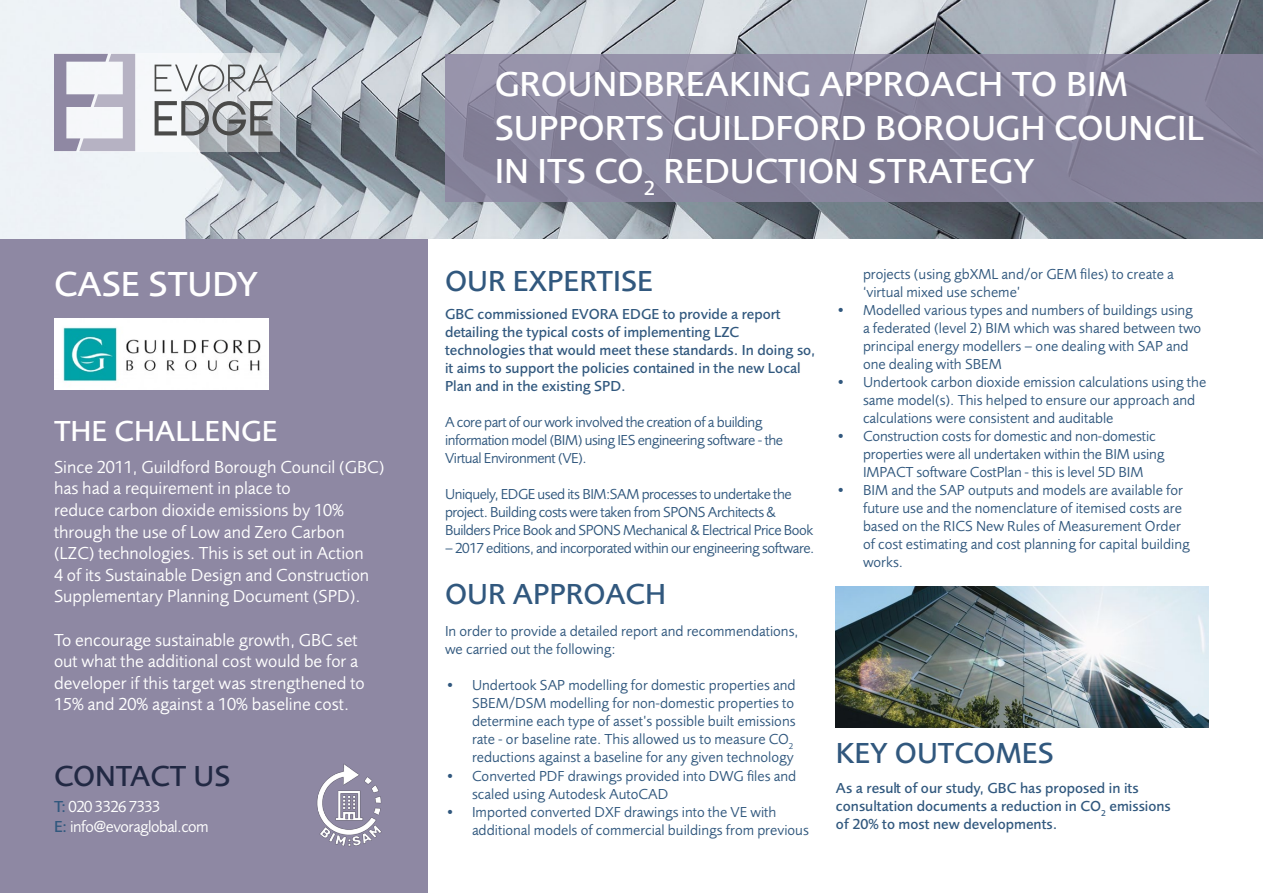
<style>
.page{position:relative;width:1263px;height:893px;background:#fff}
.page>*{position:absolute;margin:0;border:0;box-sizing:border-box;transform-origin:0 0}
.t1{font:500 36px/43.2px "Foundry Sans";color:#fff}
.t2{font:500 30px "Foundry Sans";color:#31587e}
.t3{font:500 30px "Foundry Sans";color:#fff}
.t4{font:500 30px "Foundry Sans";color:#222944}
.t5{font:18px/21.6px "Foundry Sans";color:#fff}
.t6{font:16.5px/19.8px "Foundry Sans";letter-spacing:-.03em;color:#fff}
.t7{font:15px/18px "Foundry Sans";color:#31587e}
.t8{font:15px/18px "Foundry Sans";letter-spacing:-.03em;color:#31587e}
.t9{font:500 15px/18px "Foundry Sans";color:#31587e}
.s1{font-weight:500;color:#31587e}
</style>
<div class="page">
<div style="left:0;top:221px;width:427px;height:672px;background:#8e88a3"></div>
<img style="left:0;top:0;width:1263px;height:238px">
<div style="left:445px;top:54px;width:818px;height:148px;background:linear-gradient(to bottom,#8e8ba3,#827f97)"></div>
<img style="left:54px;top:318px;width:215px;height:72px">
<svg style="left:54px;top:54px;width:226px;height:98px"></svg>
<svg style="left:54px;top:54px;width:81px;height:97px"></svg>
<svg style="left:155px;top:101px;width:118px;height:34px;background:#a1a3a5"></svg>
<svg style="left:155px;top:65px;width:118px;height:26px"></svg>
<img style="left:836px;top:587px;width:373px;height:140px">
<img style="left:317px;top:764px;width:65px;height:83px">
<h1 class="t1" style="left:54px;top:262px;width:206px">CASE STUDY</h1>
<h2 class="t3" style="left:54px;top:413px;width:225px">THE CHALLENGE</h2>
<p class="t5" style="left:54px;top:456px;width:332px">Since 2011, Guildford Borough Council (GBC) has had a requirement in place to<br>reduce carbon dioxide emissions by 10% through the use of Low and Zero Carbon (LZC) technologies. This is set out in Action<br>4 of its Sustainable Design and Construction Supplementary Planning Document (SPD).</p>
<p class="t5" style="left:54px;top:629px;width:312px">To encourage sustainable growth, GBC set out what the additional cost would be for a developer if this target was strengthened to 15% and 20% against a 10% baseline cost.</p>
<h2 class="t4" style="left:54px;top:758px;width:178px">CONTACT US</h2>
<p class="t6" style="left:54px;top:796px;width:156px"><span class="s1">T:</span> 020 3326 7333<br><span class="s1">E:</span> info@evoraglobal.com</p>
<h1 class="t1" style="left:495px;top:63px;width:711px">GROUNDBREAKING APPROACH TO BIM<br>SUPPORTS GUILDFORD BOROUGH COUNCIL<br>IN ITS CO<sub>2</sub> REDUCTION STRATEGY</h1>
<h2 class="t2" style="left:445px;top:263px;width:209px">OUR EXPERTISE</h2>
<p class="t9" style="left:445px;top:305px;width:372px">GBC commissioned EVORA EDGE to provide a report detailing the typical costs of implementing LZC technologies that would meet these standards. In doing so, it aims to support the policies contained in the new Local Plan and in the existing SPD.</p>
<p class="t8" style="left:445px;top:413px;width:340px">A core part of our work involved the creation of a building information model (BIM) using IES engineering software - the<br>Virtual Environment (VE).</p>
<p class="t8" style="left:445px;top:485px;width:370px">Uniquely, EDGE used its BIM:SAM processes to undertake the project. Building costs were taken from SPONS Architects &amp;<br>Builders Price Book and SPONS Mechanical &amp; Electrical Price Book</p>
<p class="t8" style="left:445px;top:539px;width:371px">– 2017 editions, and incorporated within our engineering software.</p>
<h2 class="t2" style="left:445px;top:577px;width:223px">OUR APPROACH</h2>
<p class="t7" style="left:445px;top:622px;width:355px">In order to provide a detailed report and recommendations, we carried out the following:</p>
<p class="t7" style="left:472px;top:676px;width:325px;text-indent:-27px">• Undertook SAP modelling for domestic properties and SBEM/DSM modelling for non-domestic properties to determine each type of asset’s possible built emissions rate - or baseline rate. This allowed us to measure CO<sub>2 </sub>reductions against a baseline for any given technology</p>
<p class="t7" style="left:472px;top:766px;width:326px;text-indent:-27px">• Converted PDF drawings provided into DWG files and scaled using Autodesk AutoCAD</p>
<p class="t7" style="left:472px;top:802px;width:338px;text-indent:-27px">• Imported converted DXF drawings into the VE with additional models of commercial buildings from previous</p>
<p class="t7" style="left:863px;top:265px;width:312px">projects (using gbXML and/or GEM files) to create a ‘virtual mixed use scheme’</p>
<p class="t7" style="left:863px;top:301px;width:340px;text-indent:-27px">• Modelled various types and numbers of buildings using a federated (level 2) BIM which was shared between two principal energy modellers – one dealing with SAP and one dealing with SBEM</p>
<p class="t7" style="left:863px;top:373px;width:345px;text-indent:-27px">• Undertook carbon dioxide emission calculations using the same model(s). This helped to ensure our approach and calculations were consistent and auditable</p>
<p class="t7" style="left:863px;top:427px;width:303px;text-indent:-27px">• Construction costs for domestic and non-domestic properties were all undertaken within the BIM using<br>IMPACT software CostPlan - this is level 5D BIM</p>
<p class="t7" style="left:863px;top:481px;width:328px;text-indent:-27px">• BIM and the SAP outputs and models are available for future use and the nomenclature of itemised costs are based on the RICS New Rules of Measurement Order of cost estimating and cost planning for capital building works.</p>
<h2 class="t2" style="left:836px;top:735px;width:219px">KEY OUTCOMES</h2>
<p class="t9" style="left:836px;top:779px;width:336px">As a result of our study, GBC has proposed in its consultation documents a reduction in CO<sub>2</sub> emissions of 20% to most new developments.</p>
</div>
